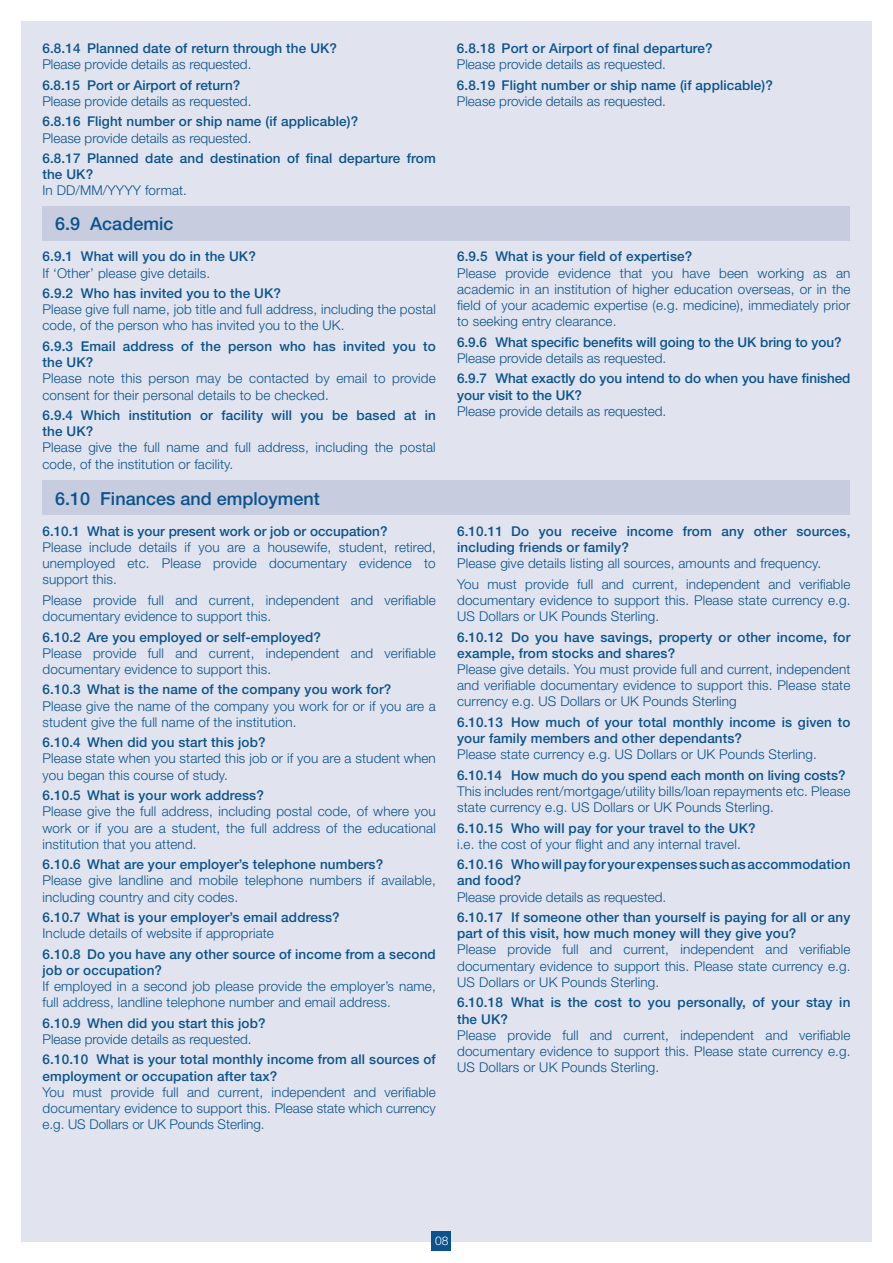
<style>
.page{position:relative;width:893px;height:1263px;background:#fff}
.page>*{position:absolute;margin:0;border:0;box-sizing:border-box;transform-origin:0 0}
.t1{font:500 18px "Helvetica Neue";color:#0b538c}
.Point-Body-Copy{font:300 13.5px/16.2px "Helvetica Neue";letter-spacing:.01em;color:#0b538c}
._3Dec-Point-POINT{font:500 13.5px/16.2px "Helvetica Neue";letter-spacing:.01em;color:#0b538c}
.t2{font:300 12px "Helvetica Neue";color:#fff}
</style>
<div class="page">
<div style="left:21px;top:21px;width:851px;height:1220px;background:#e1e4ee"></div>
<div style="left:43px;top:206px;width:807px;height:34px;background:#c7ccdf"></div>
<div style="left:43px;top:481px;width:807px;height:34px;background:#c7ccdf"></div>
<div style="left:432px;top:1231px;width:19px;height:20px;background:#0b538c"></div>
<p class="_3Dec-Point-POINT" style="left:42px;top:40px;width:296px">6.8.14 Planned date of return through the UK?</p>
<p class="Point-Body-Copy" style="left:42px;top:56px;width:211px">Please provide details as requested.</p>
<p class="_3Dec-Point-POINT" style="left:42px;top:77px;width:199px">6.8.15 Port or Airport of return?</p>
<p class="Point-Body-Copy" style="left:42px;top:93px;width:211px">Please provide details as requested.</p>
<p class="_3Dec-Point-POINT" style="left:42px;top:113px;width:317px">6.8.16 Flight number or ship name (if applicable)?</p>
<p class="Point-Body-Copy" style="left:42px;top:129px;width:211px">Please provide details as requested.</p>
<p class="_3Dec-Point-POINT" style="left:42px;top:150px;width:395px">6.8.17 Planned date and destination of final departure from the UK?</p>
<p class="Point-Body-Copy" style="left:42px;top:182px;width:146px">In DD/MM/YYYY format.</p>
<p class="t1" style="left:55px;top:213px;width:120px">6.9 Academic</p>
<p class="_3Dec-Point-POINT" style="left:43px;top:248px;width:215px">6.9.1 What will you do in the UK?</p>
<p class="Point-Body-Copy" style="left:43px;top:264px;width:169px">If ‘Other’ please give details.</p>
<p class="_3Dec-Point-POINT" style="left:43px;top:285px;width:240px">6.9.2 Who has invited you to the UK?</p>
<p class="Point-Body-Copy" style="left:43px;top:301px;width:395px">Please give full name, job title and full address, including the postal code, of the person who has invited you to the UK.</p>
<p class="_3Dec-Point-POINT" style="left:43px;top:338px;width:395px">6.9.3 Email address of the person who has invited you to the UK?</p>
<p class="Point-Body-Copy" style="left:43px;top:370px;width:395px">Please note this person may be contacted by email to provide consent for their personal details to be checked.</p>
<p class="_3Dec-Point-POINT" style="left:43px;top:407px;width:395px">6.9.4 Which institution or facility will you be based at in the UK?</p>
<p class="Point-Body-Copy" style="left:43px;top:439px;width:395px">Please give the full name and full address, including the postal code, of the institution or facility.</p>
<p class="t1" style="left:55px;top:488px;width:266px">6.10 Finances and employment</p>
<p class="_3Dec-Point-POINT" style="left:43px;top:523px;width:347px">6.10.1 What is your present work or job or occupation?</p>
<p class="Point-Body-Copy" style="left:43px;top:539px;width:395px;text-align:justify">Please include details if you are a housewife, student, retired, unemployed etc. Please provide documentary evidence to support this.</p>
<p class="Point-Body-Copy" style="left:43px;top:592px;width:395px">Please provide full and current, independent and verifiable documentary evidence to support this.</p>
<p class="_3Dec-Point-POINT" style="left:43px;top:628px;width:280px">6.10.2 Are you employed or self-employed?</p>
<p class="Point-Body-Copy" style="left:43px;top:644px;width:395px">Please provide full and current, independent and verifiable documentary evidence to support this.</p>
<p class="_3Dec-Point-POINT" style="left:43px;top:681px;width:350px">6.10.3 What is the name of the company you work for?</p>
<p class="Point-Body-Copy" style="left:43px;top:697px;width:395px">Please give the name of the company you work for or if you are a student give the full name of the institution.</p>
<p class="_3Dec-Point-POINT" style="left:43px;top:734px;width:225px">6.10.4 When did you start this job?</p>
<p class="Point-Body-Copy" style="left:43px;top:750px;width:395px">Please state when you started this job or if you are a student when you began this course of study.</p>
<p class="_3Dec-Point-POINT" style="left:43px;top:787px;width:223px">6.10.5 What is your work address?</p>
<p class="Point-Body-Copy" style="left:43px;top:803px;width:395px;text-align:justify">Please give the full address, including postal code, of where you work or if you are a student, the full address of the educational institution that you attend.</p>
<p class="_3Dec-Point-POINT" style="left:43px;top:856px;width:342px">6.10.6 What are your employer’s telephone numbers?</p>
<p class="Point-Body-Copy" style="left:43px;top:872px;width:395px">Please give landline and mobile telephone numbers if available, including country and city codes.</p>
<p class="_3Dec-Point-POINT" style="left:43px;top:909px;width:299px">6.10.7 What is your employer’s email address?</p>
<p class="Point-Body-Copy" style="left:43px;top:925px;width:233px">Include details of website if appropriate</p>
<p class="_3Dec-Point-POINT" style="left:43px;top:946px;width:395px">6.10.8 Do you have any other source of income from a second job or occupation?</p>
<p class="Point-Body-Copy" style="left:43px;top:978px;width:395px">If employed in a second job please provide the employer’s name, full address, landline telephone number and email address.</p>
<p class="_3Dec-Point-POINT" style="left:43px;top:1015px;width:225px">6.10.9 When did you start this job?</p>
<p class="Point-Body-Copy" style="left:43px;top:1031px;width:211px">Please provide details as requested.</p>
<p class="_3Dec-Point-POINT" style="left:43px;top:1051px;width:395px">6.10.10 What is your total monthly income from all sources of employment or occupation after tax?</p>
<p class="Point-Body-Copy" style="left:43px;top:1084px;width:395px;text-align:justify">You must provide full and current, independent and verifiable documentary evidence to support this. Please state which currency e.g. US Dollars or UK Pounds Sterling.</p>
<p class="_3Dec-Point-POINT" style="left:457px;top:40px;width:257px">6.8.18 Port or Airport of final departure?</p>
<p class="Point-Body-Copy" style="left:457px;top:56px;width:211px">Please provide details as requested.</p>
<p class="_3Dec-Point-POINT" style="left:457px;top:77px;width:317px">6.8.19 Flight number or ship name (if applicable)?</p>
<p class="Point-Body-Copy" style="left:457px;top:93px;width:211px">Please provide details as requested.</p>
<p class="_3Dec-Point-POINT" style="left:457px;top:248px;width:237px">6.9.5 What is your field of expertise?</p>
<p class="Point-Body-Copy" style="left:457px;top:264px;width:395px;text-align:justify">Please provide evidence that you have been working as an academic in an institution of higher education overseas, or in the field of your academic expertise (e.g. medicine), immediately prior to seeking entry clearance.</p>
<p class="_3Dec-Point-POINT" style="left:457px;top:334px;width:386px">6.9.6 What specific benefits will going to the UK bring to you?</p>
<p class="Point-Body-Copy" style="left:457px;top:350px;width:211px">Please provide details as requested.</p>
<p class="_3Dec-Point-POINT" style="left:457px;top:370px;width:395px">6.9.7 What exactly do you intend to do when you have finished your visit to the UK?</p>
<p class="Point-Body-Copy" style="left:457px;top:402px;width:211px">Please provide details as requested.</p>
<p class="_3Dec-Point-POINT" style="left:457px;top:523px;width:395px">6.10.11 Do you receive income from any other sources, including friends or family?</p>
<p class="Point-Body-Copy" style="left:457px;top:555px;width:365px">Please give details listing all sources, amounts and frequency.</p>
<p class="Point-Body-Copy" style="left:457px;top:575px;width:395px;text-align:justify">You must provide full and current, independent and verifiable documentary evidence to support this. Please state currency e.g.<br>US Dollars or UK Pounds Sterling.</p>
<p class="_3Dec-Point-POINT" style="left:457px;top:628px;width:395px">6.10.12 Do you have savings, property or other income, for example, from stocks and shares?</p>
<p class="Point-Body-Copy" style="left:457px;top:661px;width:395px;text-align:justify">Please give details. You must provide full and current, independent and verifiable documentary evidence to support this. Please state currency e.g. US Dollars or UK Pounds Sterling</p>
<p class="_3Dec-Point-POINT" style="left:457px;top:714px;width:395px">6.10.13 How much of your total monthly income is given to your family members and other dependants?</p>
<p class="Point-Body-Copy" style="left:457px;top:746px;width:361px">Please state currency e.g. US Dollars or UK Pounds Sterling.</p>
<p class="_3Dec-Point-POINT" style="left:457px;top:767px;width:390px">6.10.14 How much do you spend each month on living costs?</p>
<p class="Point-Body-Copy" style="left:457px;top:783px;width:395px">This includes rent/mortgage/utility bills/loan repayments etc. Please state currency e.g. US Dollars or UK Pounds Sterling.</p>
<p class="_3Dec-Point-POINT" style="left:457px;top:819px;width:300px">6.10.15 Who will pay for your travel to the UK?</p>
<p class="Point-Body-Copy" style="left:457px;top:835px;width:285px">i.e. the cost of your flight and any internal travel.</p>
<p class="_3Dec-Point-POINT" style="left:457px;top:856px;width:395px">6.10.16 Who will pay for your expenses such as accommodation and food?</p>
<p class="Point-Body-Copy" style="left:457px;top:888px;width:211px">Please provide details as requested.</p>
<p class="_3Dec-Point-POINT" style="left:457px;top:909px;width:395px">6.10.17 If someone other than yourself is paying for all or any part of this visit, how much money will they give you?</p>
<p class="Point-Body-Copy" style="left:457px;top:941px;width:395px;text-align:justify">Please provide full and current, independent and verifiable documentary evidence to support this. Please state currency e.g.<br>US Dollars or UK Pounds Sterling.</p>
<p class="_3Dec-Point-POINT" style="left:457px;top:994px;width:395px">6.10.18 What is the cost to you personally, of your stay in the UK?</p>
<p class="Point-Body-Copy" style="left:457px;top:1026px;width:395px;text-align:justify">Please provide full and current, independent and verifiable documentary evidence to support this. Please state currency e.g.<br>US Dollars or UK Pounds Sterling.</p>
<p class="t2" style="left:435px;top:1233px;width:15px">08</p>
</div>
